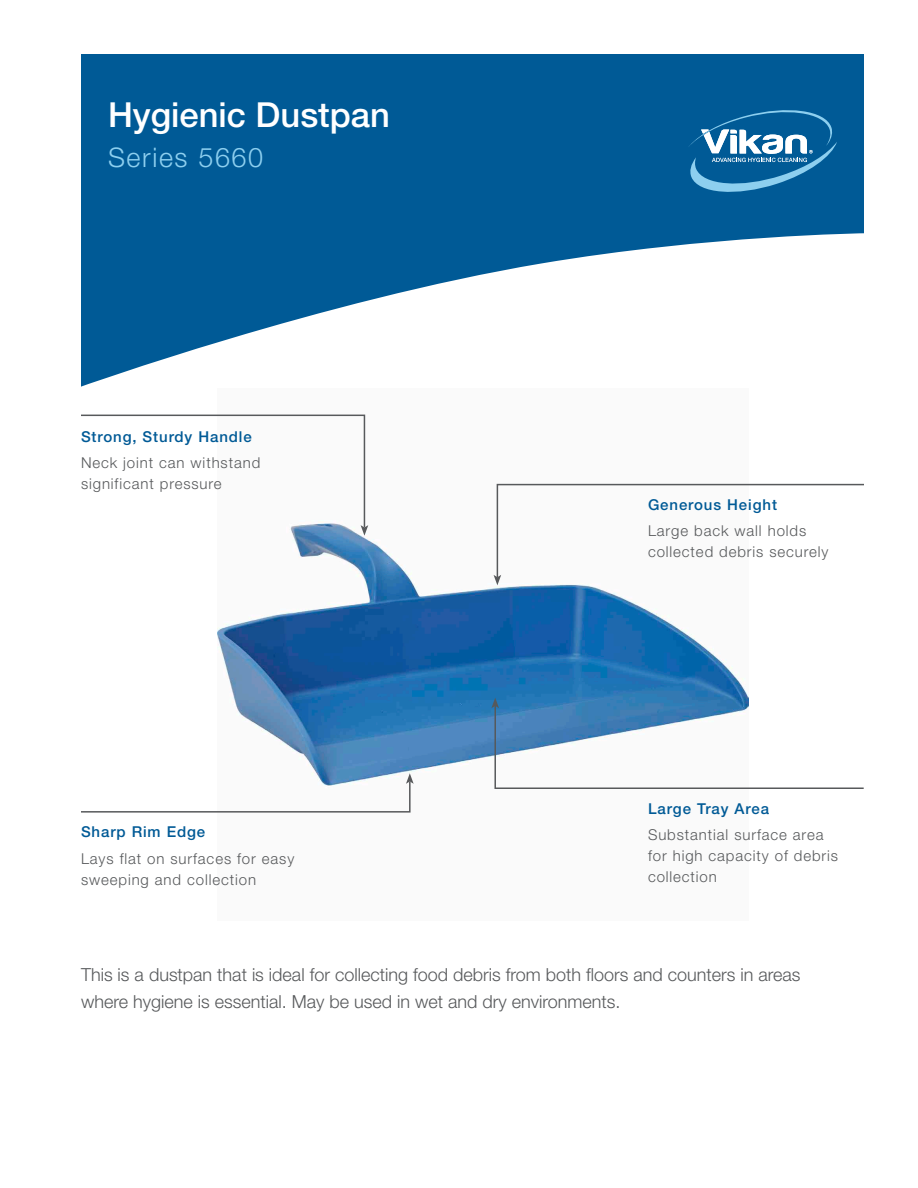
<style>
.page{position:relative;width:918px;height:1188px;background:#fff}
.page>*{position:absolute;margin:0;border:0;box-sizing:border-box;transform-origin:0 0}
.t1{font:500 34.5px "Helvetica Neue LT Std";color:#fff}
.t2{font:300 27px "Helvetica Neue LT Std";letter-spacing:.06em;color:#8dcfef}
.t3{font:300 18px/27px "Helvetica Neue LT Std";color:#57595b}
.t4{font:300 15px/21px "Helvetica Neue LT Std";letter-spacing:.06em;color:#57595b}
.t5{font:500 15px "Helvetica Neue LT Std";letter-spacing:.06em;color:#005a96}
</style>
<div class="page">
<img style="left:217px;top:525px;width:532px;height:248px">
<svg style="left:81px;top:54px;width:783px;height:333px;fill:#005a96"></svg>
<svg style="left:688px;top:110px;width:149px;height:82px;background:#2f7bac"></svg>
<svg style="left:81px;top:773px;width:333px;height:40px"></svg>
<svg style="left:491px;top:698px;width:373px;height:91px"></svg>
<svg style="left:81px;top:414px;width:287px;height:122px"></svg>
<svg style="left:494px;top:483px;width:370px;height:102px"></svg>
<h1 class="t1" style="left:108px;top:94px;width:283px">Hygienic Dustpan</h1>
<h2 class="t2" style="left:108px;top:141px;width:157px">Series 5660</h2>
<p class="t5" style="left:81px;top:427px;width:172px">Strong, Sturdy Handle</p>
<p class="t4" style="left:81px;top:452px;width:181px">Neck joint can withstand significant pressure</p>
<p class="t5" style="left:81px;top:823px;width:126px">Sharp Rim Edge</p>
<p class="t4" style="left:81px;top:847px;width:215px">Lays flat on surfaces for easy sweeping and collection</p>
<p class="t5" style="left:648px;top:495px;width:131px">Generous Height</p>
<p class="t4" style="left:648px;top:520px;width:182px">Large back wall holds collected debris securely</p>
<p class="t5" style="left:648px;top:799px;width:123px">Large Tray Area</p>
<p class="t4" style="left:648px;top:824px;width:192px">Substantial surface area for high capacity of debris collection</p>
<p class="t3" style="left:81px;top:960px;width:721px">This is a dustpan that is ideal for collecting food debris from both floors and counters in areas where hygiene is essential. May be used in wet and dry environments.</p>
</div>
